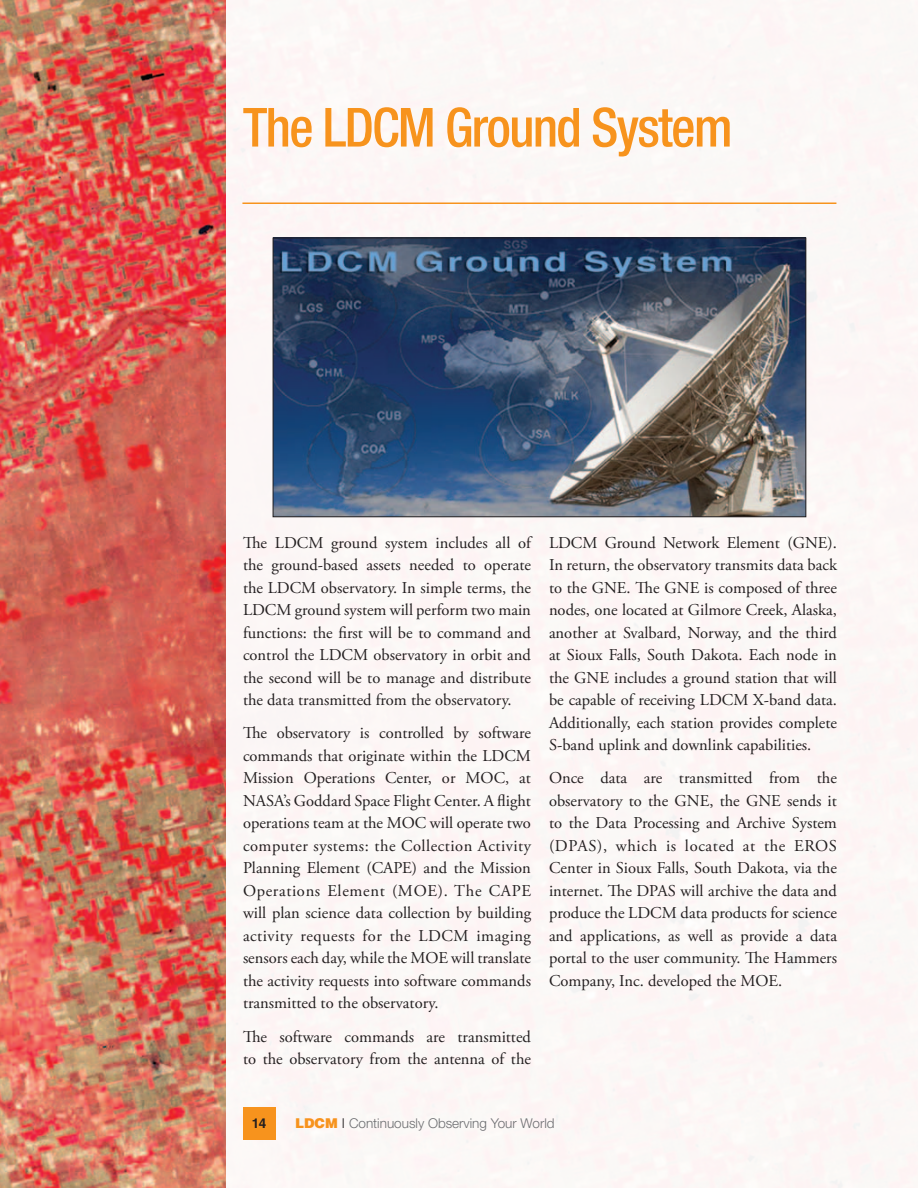
<style>
.page{position:relative;width:918px;height:1188px;background:#fff}
.page>*{position:absolute;margin:0;border:0;box-sizing:border-box;transform-origin:0 0}
.Heading_1{font:500 condensed 54px "Helvetica Neue LT Std";letter-spacing:-.03em;color:#f7931d}
.t1{font:16.5px/22.5px "Adobe Garamond Pro";color:#231f20;text-align:justify}
.t2{font:300 13.5px "Helvetica Neue LT Std";color:#6c6d70}
.t3{font:700 13.5px "Helvetica LT Std";color:#231f20}
.s1{font-family:"Helvetica LT Std";font-weight:900;color:#f7931d}
.s2{font-family:"Helvetica LT Std";color:#231f20}
</style>
<div class="page">
<img style="left:0;top:0;width:226px;height:1188px">
<div style="left:226px;top:0;width:692px;height:1188px;background:#fcf7f6"></div>
<hr style="left:242px;top:202px;width:594px;height:2px;background:#f7931d">
<div style="left:243px;top:1107px;width:33px;height:33px;background:#f7931d"></div>
<img style="left:275px;top:240px;width:529px;height:275px">
<div style="left:273px;top:238px;width:533px;height:279px;border:1px solid #231f20"></div>
<h1 class="Heading_1" style="left:243px;top:95px;width:491px">The LDCM Ground System</h1>
<p class="t1" style="left:243px;top:532px;width:290px">The LDCM ground system includes all of the ground-based assets needed to operate the LDCM observatory. In simple terms, the LDCM ground system will perform two main functions: the first will be to command and control the LDCM observatory in orbit and the second will be to manage and distribute the data transmitted from the observatory.</p>
<p class="t1" style="left:243px;top:723px;width:290px">The observatory is controlled by software commands that originate within the LDCM Mission Operations Center, or MOC, at NASA’s Goddard Space Flight Center. A flight operations team at the MOC will operate two computer systems: the Collection Activity Planning Element (CAPE) and the Mission Operations Element (MOE). The CAPE will plan science data collection by building activity requests for the LDCM imaging sensors each day, while the MOE will translate the activity requests into software commands transmitted to the observatory.</p>
<p class="t1" style="left:243px;top:1026px;width:290px">The software commands are transmitted to the observatory from the antenna of the</p>
<p class="t1" style="left:549px;top:532px;width:290px">LDCM Ground Network Element (GNE).<br>In return, the observatory transmits data back to the GNE. The GNE is composed of three nodes, one located at Gilmore Creek, Alaska, another at Svalbard, Norway, and the third at Sioux Falls, South Dakota. Each node in the GNE includes a ground station that will be capable of receiving LDCM X-band data.<br>Additionally, each station provides complete S-band uplink and downlink capabilities.</p>
<p class="t1" style="left:549px;top:768px;width:290px">Once data are transmitted from the observatory to the GNE, the GNE sends it to the Data Processing and Archive System (DPAS), which is located at the EROS Center in Sioux Falls, South Dakota, via the internet. The DPAS will archive the data and produce the LDCM data products for science and applications, as well as provide a data portal to the user community. The Hammers Company, Inc. developed the MOE.</p>
<p class="t3" style="left:252px;top:1115px;width:16px">14</p>
<p class="t2" style="left:295px;top:1115px;width:261px"><span class="s1">LDCM</span> <span class="s2">I</span> Continuously Observing Your World</p>
</div>
